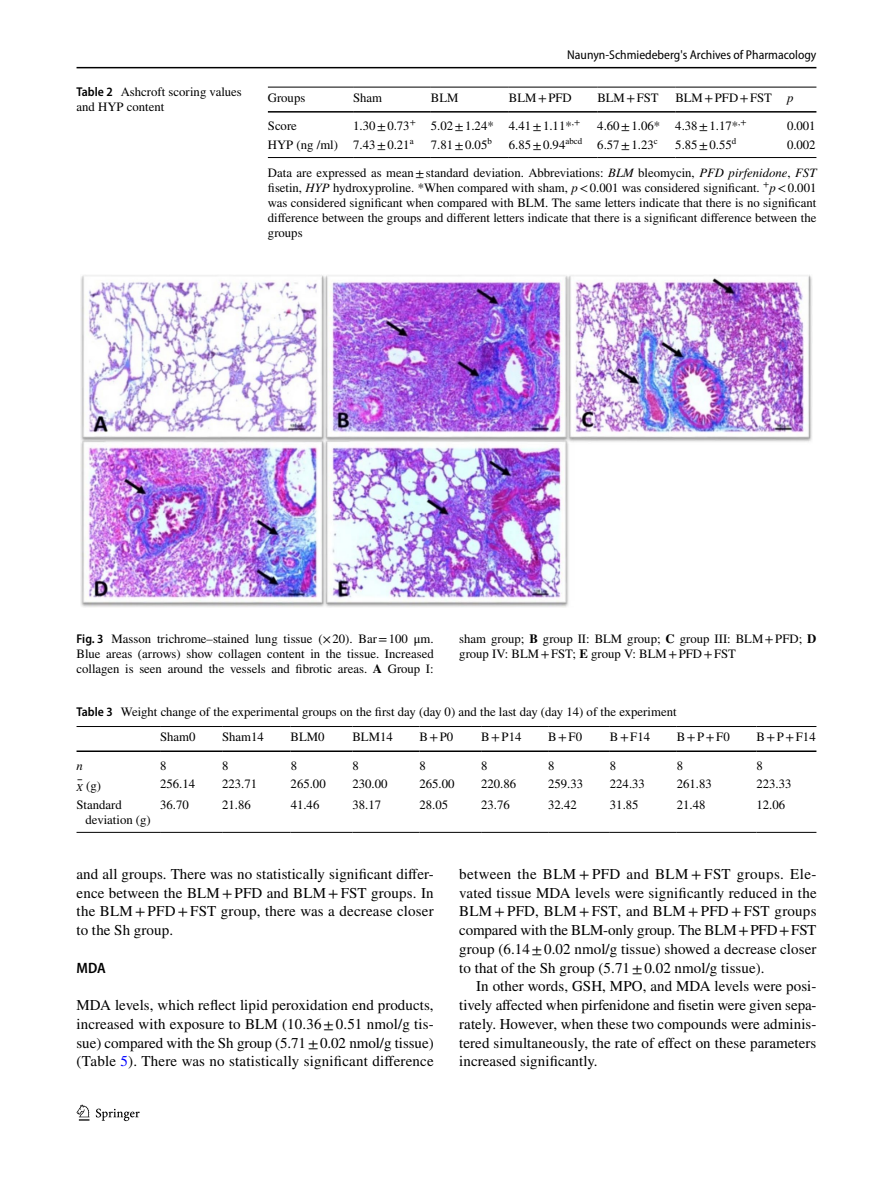
<style>
.page{position:relative;width:893px;height:1187px;background:#fff}
.page>*{position:absolute;margin:0;border:0;box-sizing:border-box;transform-origin:0 0}
.t1{font:15px/18.8px "STIX";letter-spacing:.005em;color:#000;text-align:justify}
.t2{font:600 semi-condensed 15px "Myriad Pro";color:#000}
.t3{font:12.75px/15px "STIX";color:#000}
.t4{font:semi-condensed 12.75px "Myriad Pro";color:#000}
.t5{font:italic 12.75px "STIX";color:#000}
.s1{font-family:"Myriad Pro";font-weight:600;font-stretch:semi-condensed}
.s2{font-style:italic}
.s3{font-weight:700}
.s4{font-style:italic;font-size:10.5px}
.s5{color:#00f}
</style>
<div class="page">
<hr style="left:77px;top:67px;width:739px;height:1px;background:#000">
<svg style="left:77px;top:1104px;width:12px;height:16px"></svg>
<svg style="left:96px;top:1108px;width:44px;height:12px"></svg>
<hr style="left:268px;top:87px;width:85px;height:1px;background:#000">
<hr style="left:268px;top:111px;width:85px;height:2px;background:#000">
<hr style="left:353px;top:87px;width:78px;height:1px;background:#000">
<hr style="left:353px;top:111px;width:78px;height:2px;background:#000">
<hr style="left:431px;top:87px;width:78px;height:1px;background:#000">
<hr style="left:431px;top:111px;width:78px;height:2px;background:#000">
<hr style="left:509px;top:87px;width:88px;height:1px;background:#000">
<hr style="left:509px;top:111px;width:88px;height:2px;background:#000">
<hr style="left:597px;top:87px;width:78px;height:1px;background:#000">
<hr style="left:597px;top:111px;width:78px;height:2px;background:#000">
<hr style="left:675px;top:87px;width:112px;height:1px;background:#000">
<hr style="left:675px;top:111px;width:112px;height:2px;background:#000">
<svg style="left:787px;top:87px;width:29px;height:1px"></svg>
<hr style="left:787px;top:111px;width:29px;height:2px;background:#000">
<hr style="left:268px;top:157px;width:85px;height:1px;background:#000">
<hr style="left:353px;top:157px;width:78px;height:1px;background:#000">
<hr style="left:431px;top:157px;width:78px;height:1px;background:#000">
<hr style="left:509px;top:157px;width:88px;height:1px;background:#000">
<hr style="left:597px;top:157px;width:78px;height:1px;background:#000">
<hr style="left:675px;top:157px;width:112px;height:1px;background:#000">
<svg style="left:787px;top:157px;width:29px;height:1px"></svg>
<img style="left:81px;top:275px;width:731px;height:332px">
<hr style="left:77px;top:726px;width:83px;height:1px;background:#000">
<hr style="left:77px;top:750px;width:83px;height:2px;background:#000">
<hr style="left:160px;top:726px;width:62px;height:1px;background:#000">
<hr style="left:160px;top:750px;width:62px;height:2px;background:#000">
<hr style="left:222px;top:726px;width:69px;height:1px;background:#000">
<hr style="left:222px;top:750px;width:69px;height:2px;background:#000">
<hr style="left:291px;top:726px;width:61px;height:1px;background:#000">
<hr style="left:291px;top:750px;width:61px;height:2px;background:#000">
<hr style="left:352px;top:726px;width:67px;height:1px;background:#000">
<hr style="left:352px;top:750px;width:67px;height:2px;background:#000">
<hr style="left:419px;top:726px;width:62px;height:1px;background:#000">
<hr style="left:419px;top:750px;width:62px;height:2px;background:#000">
<hr style="left:481px;top:726px;width:67px;height:1px;background:#000">
<hr style="left:481px;top:750px;width:67px;height:2px;background:#000">
<hr style="left:548px;top:726px;width:62px;height:1px;background:#000">
<hr style="left:548px;top:750px;width:62px;height:2px;background:#000">
<hr style="left:610px;top:726px;width:67px;height:1px;background:#000">
<hr style="left:610px;top:750px;width:67px;height:2px;background:#000">
<hr style="left:677px;top:726px;width:79px;height:1px;background:#000">
<hr style="left:677px;top:750px;width:79px;height:2px;background:#000">
<hr style="left:756px;top:726px;width:60px;height:1px;background:#000">
<hr style="left:756px;top:750px;width:60px;height:2px;background:#000">
<hr style="left:77px;top:831px;width:83px;height:1px;background:#000">
<hr style="left:160px;top:831px;width:62px;height:1px;background:#000">
<hr style="left:222px;top:831px;width:69px;height:1px;background:#000">
<hr style="left:291px;top:831px;width:61px;height:1px;background:#000">
<hr style="left:352px;top:831px;width:67px;height:1px;background:#000">
<hr style="left:419px;top:831px;width:62px;height:1px;background:#000">
<hr style="left:481px;top:831px;width:67px;height:1px;background:#000">
<hr style="left:548px;top:831px;width:62px;height:1px;background:#000">
<hr style="left:610px;top:831px;width:67px;height:1px;background:#000">
<hr style="left:677px;top:831px;width:79px;height:1px;background:#000">
<hr style="left:756px;top:831px;width:60px;height:1px;background:#000">
<p class="t3" style="left:77px;top:85px;width:167px"><span class="s1">Table 2</span> Ashcroft scoring values and HYP content</p>
<p class="t4" style="left:567px;top:48px;width:251px">Naunyn-Schmiedeberg's Archives of Pharmacology</p>
<p class="t3" style="left:268px;top:91px;width:39px">Groups</p>
<p class="t3" style="left:353px;top:91px;width:31px">Sham</p>
<p class="t3" style="left:431px;top:91px;width:29px">BLM</p>
<p class="t3" style="left:509px;top:91px;width:64px">BLM+PFD</p>
<p class="t3" style="left:597px;top:91px;width:63px">BLM+FST</p>
<p class="t3" style="left:675px;top:91px;width:120px">BLM+PFD+FST <span class="s2">p</span></p>
<p class="t3" style="left:268px;top:119px;width:31px">Score</p>
<p class="t3" style="left:353px;top:119px;width:228px">1.30±0.73<sup>+</sup> 5.02±1.24* 4.41±1.11*<sup>,+</sup></p>
<p class="t3" style="left:597px;top:119px;width:151px">4.60±1.06* 4.38±1.17*<sup>,+</sup></p>
<p class="t3" style="left:787px;top:119px;width:30px">0.001</p>
<p class="t3" style="left:268px;top:138px;width:147px">HYP (ng /ml) 7.43±0.21<sup>a</sup></p>
<p class="t3" style="left:431px;top:138px;width:63px">7.81±0.05<sup>b</sup></p>
<p class="t3" style="left:509px;top:138px;width:150px">6.85±0.94<sup>abcd</sup> 6.57±1.23<sup>c</sup></p>
<p class="t3" style="left:675px;top:138px;width:63px">5.85±0.55<sup>d</sup></p>
<p class="t3" style="left:787px;top:138px;width:30px">0.002</p>
<p class="t3" style="left:268px;top:166px;width:550px;text-align:justify">Data are expressed as mean±standard deviation. Abbreviations: <span class="s2">BLM</span> bleomycin, <span class="s2">PFD pirfenidone</span>, <span class="s2">FST </span>fisetin, <span class="s2">HYP</span> hydroxyproline. *When compared with sham, <span class="s2">p</span>&lt;0.001 was considered significant. <sup>+</sup><span class="s2">p</span>&lt;0.001 was considered significant when compared with BLM. The same letters indicate that there is no significant difference between the groups and different letters indicate that there is a significant difference between the groups</p>
<p class="t3" style="left:77px;top:632px;width:359px;text-align:justify"><span class="s1">Fig. 3</span> Masson trichrome–stained lung tissue (×20). Bar=100 μm.<br>Blue areas (arrows) show collagen content in the tissue. Increased collagen is seen around the vessels and fibrotic areas. <span class="s3">A</span> Group I:</p>
<p class="t3" style="left:459px;top:632px;width:359px">sham group; <span class="s3">B</span> group II: BLM group; <span class="s3">C</span> group III: BLM+PFD; <span class="s3">D </span>group IV: BLM+FST; <span class="s3">E</span> group V: BLM+PFD+FST</p>
<p class="t3" style="left:160px;top:699px;width:518px;line-height:25.5px;text-indent:-84px"><span class="s1">Table 3</span> Weight change of the experimental groups on the first day (day 0) and the last day (day 14) of the experiment<br>Sham0</p>
<p class="t3" style="left:222px;top:730px;width:43px">Sham14</p>
<p class="t3" style="left:291px;top:730px;width:36px">BLM0</p>
<p class="t3" style="left:352px;top:730px;width:42px">BLM14</p>
<p class="t3" style="left:419px;top:730px;width:35px">B+P0</p>
<p class="t3" style="left:481px;top:730px;width:42px">B+P14</p>
<p class="t3" style="left:548px;top:730px;width:35px">B+F0</p>
<p class="t3" style="left:610px;top:730px;width:42px">B+F14</p>
<p class="t3" style="left:677px;top:730px;width:54px">B+P+F0</p>
<p class="t3" style="left:756px;top:730px;width:61px">B+P+F14</p>
<p class="t5" style="left:77px;top:756px;width:8px">n</p>
<p class="t3" style="left:160px;top:758px;width:8px">8</p>
<p class="t3" style="left:222px;top:758px;width:8px">8</p>
<p class="t3" style="left:291px;top:758px;width:8px">8</p>
<p class="t3" style="left:352px;top:758px;width:8px">8</p>
<p class="t3" style="left:419px;top:758px;width:8px">8</p>
<p class="t3" style="left:481px;top:758px;width:8px">8</p>
<p class="t3" style="left:548px;top:758px;width:8px">8</p>
<p class="t3" style="left:610px;top:758px;width:8px">8</p>
<p class="t3" style="left:677px;top:758px;width:8px">8</p>
<p class="t3" style="left:756px;top:758px;width:8px">8</p>
<p class="t3" style="left:77px;top:779px;width:26px"><span class="s4">X</span><sup>̄</sup>(g)</p>
<p class="t3" style="left:160px;top:777px;width:37px">256.14</p>
<p class="t3" style="left:222px;top:777px;width:37px">223.71</p>
<p class="t3" style="left:291px;top:777px;width:37px">265.00</p>
<p class="t3" style="left:352px;top:777px;width:37px">230.00</p>
<p class="t3" style="left:419px;top:777px;width:37px">265.00</p>
<p class="t3" style="left:481px;top:777px;width:37px">220.86</p>
<p class="t3" style="left:548px;top:777px;width:37px">259.33</p>
<p class="t3" style="left:610px;top:777px;width:37px">224.33</p>
<p class="t3" style="left:677px;top:777px;width:37px">261.83</p>
<p class="t3" style="left:756px;top:777px;width:37px">223.33</p>
<p class="t3" style="left:86px;top:797px;width:67px;text-indent:-9px">Standard deviation (g)</p>
<p class="t3" style="left:160px;top:797px;width:30px">36.70</p>
<p class="t3" style="left:222px;top:797px;width:30px">21.86</p>
<p class="t3" style="left:291px;top:797px;width:30px">41.46</p>
<p class="t3" style="left:352px;top:797px;width:30px">38.17</p>
<p class="t3" style="left:419px;top:797px;width:30px">28.05</p>
<p class="t3" style="left:481px;top:797px;width:30px">23.76</p>
<p class="t3" style="left:548px;top:797px;width:30px">32.42</p>
<p class="t3" style="left:610px;top:797px;width:30px">31.85</p>
<p class="t3" style="left:677px;top:797px;width:30px">21.48</p>
<p class="t3" style="left:756px;top:797px;width:30px">12.06</p>
<p class="t1" style="left:77px;top:865px;width:359px">and all groups. There was no statistically significant differ&shy;ence between the BLM +PFD and BLM +FST groups. In the BLM +PFD +FST group, there was a decrease closer to the Sh group.</p>
<p class="t2" style="left:77px;top:959px;width:31px">MDA</p>
<p class="t1" style="left:77px;top:996px;width:359px">MDA levels, which reflect lipid peroxidation end products, increased with exposure to BLM (10.36±0.51 nmol/g tis&shy;sue) compared with the Sh group (5.71±0.02 nmol/g tissue) (Table <span class="s5">5</span>). There was no statistically significant difference</p>
<p class="t1" style="left:459px;top:865px;width:359px">between the BLM + PFD and BLM + FST groups. Ele&shy;vated tissue MDA levels were significantly reduced in the BLM +PFD, BLM +FST, and BLM +PFD +FST groups compared with the BLM-only group. The BLM+PFD+FST group (6.14±0.02 nmol/g tissue) showed a decrease closer to that of the Sh group (5.71±0.02 nmol/g tissue).</p>
<p class="t1" style="left:459px;top:977px;width:359px;text-indent:17px">In other words, GSH, MPO, and MDA levels were posi&shy;tively affected when pirfenidone and fisetin were given sepa&shy;rately. However, when these two compounds were adminis&shy;tered simultaneously, the rate of effect on these parameters increased significantly.</p>
</div>
